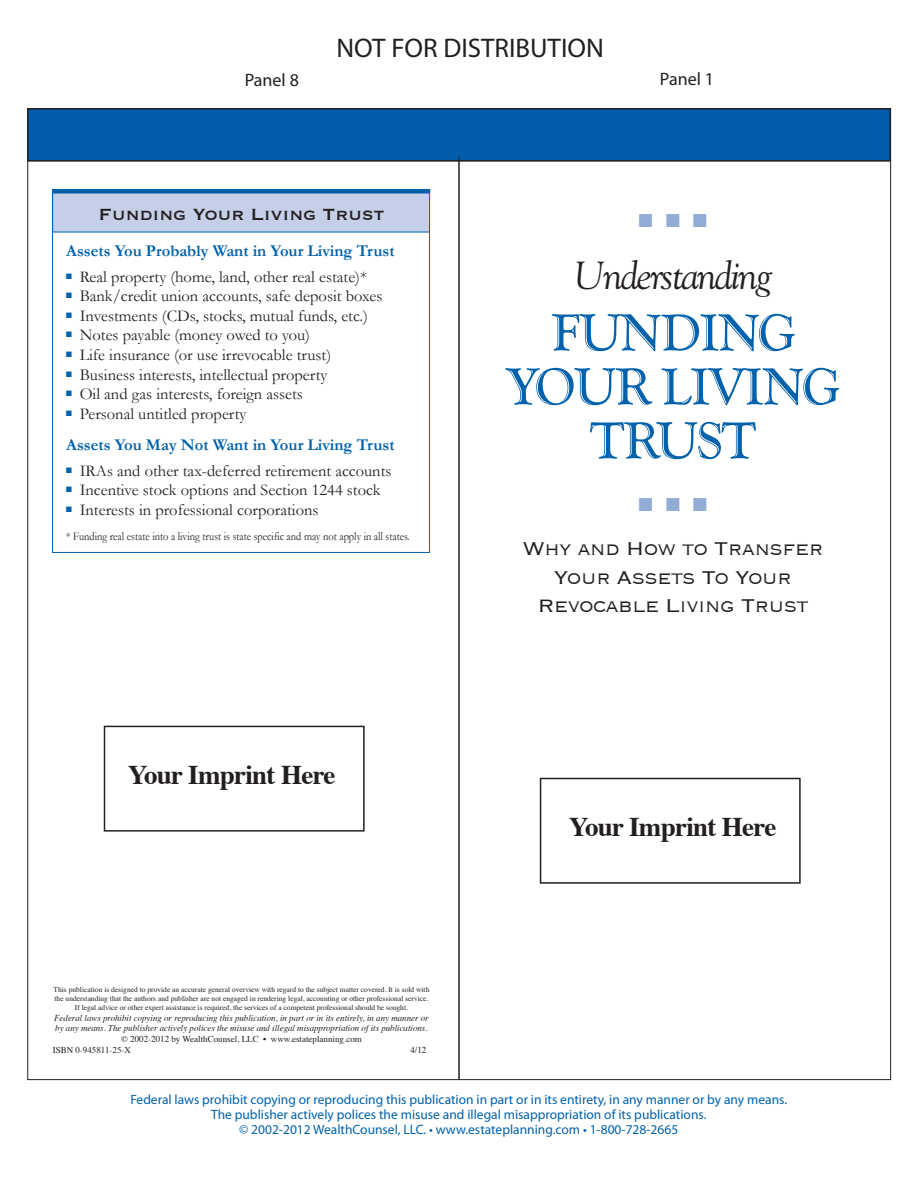
<style>
.page{position:relative;width:918px;height:1188px;background:#fff}
.page>*{position:absolute;margin:0;border:0;box-sizing:border-box;transform-origin:0 0}
.t1{font:54px "Goudy Han D";letter-spacing:-.04em;color:#0161ab}
.t2{font:39px "Goudy Italic Os F";letter-spacing:-.04em;color:#231f20}
.t3{font:700 27px "Times";letter-spacing:-.025em;color:#231f20}
.t4{font:27px "Myriad Pro";color:#231f20}
.t5{font:300 24px "Copperplate";letter-spacing:-.03em;color:#231f20}
.t6{font:21px "Copperplate";color:#231f20}
.t7{font:18px "Myriad Pro";color:#231f20}
.t8{font:18px "Monotype Sorts";color:#93acd6}
.t9{font:16.5px "Garamond";color:#231f20}
.t10{font:700 16.5px "Garamond";color:#0161ab}
.t11{font:13.5px "Myriad Pro";color:#0161ab}
.t12{font:12px "Garamond";color:#231f20;scale:.87 1}
.t13{font:italic 9px/10.8px "Times";color:#231f20}
.t14{font:9px "Times";color:#231f20}
.t15{font:7.5px/9px "Times";color:#231f20;text-align:center}
</style>
<div class="page">
<div style="left:28px;top:109px;width:862px;height:52px;background:#015dab"></div>
<div style="left:27px;top:108px;width:864px;height:54px;border:2px solid #231f20"></div>
<hr style="left:459px;top:156px;width:1px;height:924px;background:#231f20">
<div style="left:540px;top:778px;width:261px;height:106px;border:2px solid #231f20"></div>
<div style="left:104px;top:726px;width:261px;height:106px;border:2px solid #231f20"></div>
<div style="left:53px;top:190px;width:377px;height:42px;background:#c5d0e8"></div>
<div style="left:52px;top:189px;width:378px;height:4px;border:1px solid #0161ab"></div>
<p class="t4" style="left:337px;top:31px;width:269px">NOT FOR DISTRIBUTION</p>
<p class="t7" style="left:245px;top:69px;width:56px">Panel 8</p>
<p class="t7" style="left:660px;top:67px;width:56px">Panel 1</p>
<p class="t6" style="left:99px;top:201px;width:287px">Funding Your Living Trust</p>
<p class="t10" style="left:66px;top:241px;width:330px">Assets You Probably Want in Your Living Trust</p>
<p class="t9" style="left:66px;top:267px;width:302px"><sup>N</sup> Real property (home, land, other real estate)*</p>
<p class="t9" style="left:66px;top:286px;width:318px"><sup>N</sup> Bank/credit union accounts, safe deposit boxes</p>
<p class="t9" style="left:66px;top:306px;width:303px"><sup>N</sup> Investments (CDs, stocks, mutual funds, etc.)</p>
<p class="t9" style="left:66px;top:325px;width:245px"><sup>N</sup> Notes payable (money owed to you)</p>
<p class="t9" style="left:66px;top:345px;width:267px"><sup>N</sup> Life insurance (or use irrevocable trust)</p>
<p class="t9" style="left:66px;top:365px;width:263px"><sup>N</sup> Business interests, intellectual property</p>
<p class="t9" style="left:66px;top:384px;width:238px"><sup>N</sup> Oil and gas interests, foreign assets</p>
<p class="t9" style="left:66px;top:404px;width:182px"><sup>N</sup> Personal untitled property</p>
<p class="t10" style="left:66px;top:435px;width:330px">Assets You May Not Want in Your Living Trust</p>
<p class="t9" style="left:66px;top:461px;width:327px"><sup>N</sup> IRAs and other tax-deferred retirement accounts</p>
<p class="t9" style="left:66px;top:480px;width:316px"><sup>N</sup> Incentive stock options and Section 1244 stock</p>
<p class="t9" style="left:66px;top:500px;width:254px"><sup>N</sup> Interests in professional corporations</p>
<p class="t12" style="left:66px;top:529px;width:396px">* Funding real estate into a living trust is state specific and may not apply in all states.</p>
<p class="t3" style="left:128px;top:749px;width:209px">Your Imprint Here</p>
<p class="t15" style="left:54px;top:984px;width:377px">This publication is designed to provide an accurate general overview with regard to the subject matter covered. It is sold with the understanding that the authors and publisher are not engaged in rendering legal, accounting or other professional service.<br>If legal advice or other expert assistance is required, the services of a competent professional should be sought.</p>
<p class="t13" style="left:54px;top:1012px;width:376px">Federal laws prohibit copying or reproducing this publication, in part or in its entirely, in any manner or by any means. The publisher actively polices the misuse and illegal misappropriation of its publications.</p>
<p class="t14" style="left:121px;top:1031px;width:242px">© 2002-2012 by WealthCounsel, LLC • www.estateplanning.com</p>
<p class="t14" style="left:53px;top:1042px;width:80px">ISBN 0-945811-25-X</p>
<p class="t14" style="left:410px;top:1042px;width:18px">4/12</p>
<p class="t8" style="left:639px;top:213px;width:70px">N N N</p>
<p class="t2" style="left:574px;top:252px;width:199px">Understanding</p>
<p class="t1" style="left:550px;top:303px;width:247px">FUNDING</p>
<p class="t1" style="left:506px;top:357px;width:335px">YOUR LIVING</p>
<p class="t1" style="left:590px;top:411px;width:168px">TRUST</p>
<p class="t8" style="left:639px;top:497px;width:70px">N N N</p>
<p class="t5" style="left:522px;top:533px;width:303px">Why and How to Transfer</p>
<p class="t5" style="left:554px;top:562px;width:240px">Your Assets To Your</p>
<p class="t5" style="left:537px;top:590px;width:273px">Revocable Living Trust</p>
<p class="t3" style="left:569px;top:801px;width:209px">Your Imprint Here</p>
<p class="t11" style="left:130px;top:1091px;width:658px">Federal laws prohibit copying or reproducing this publication in part or in its entirety, in any manner or by any means.</p>
<p class="t11" style="left:211px;top:1106px;width:497px">The publisher actively polices the misuse and illegal misappropriation of its publications.</p>
<p class="t11" style="left:239px;top:1121px;width:441px">© 2002-2012 WealthCounsel, LLC. • www.estateplanning.com • 1-800-728-2665</p>
</div>
